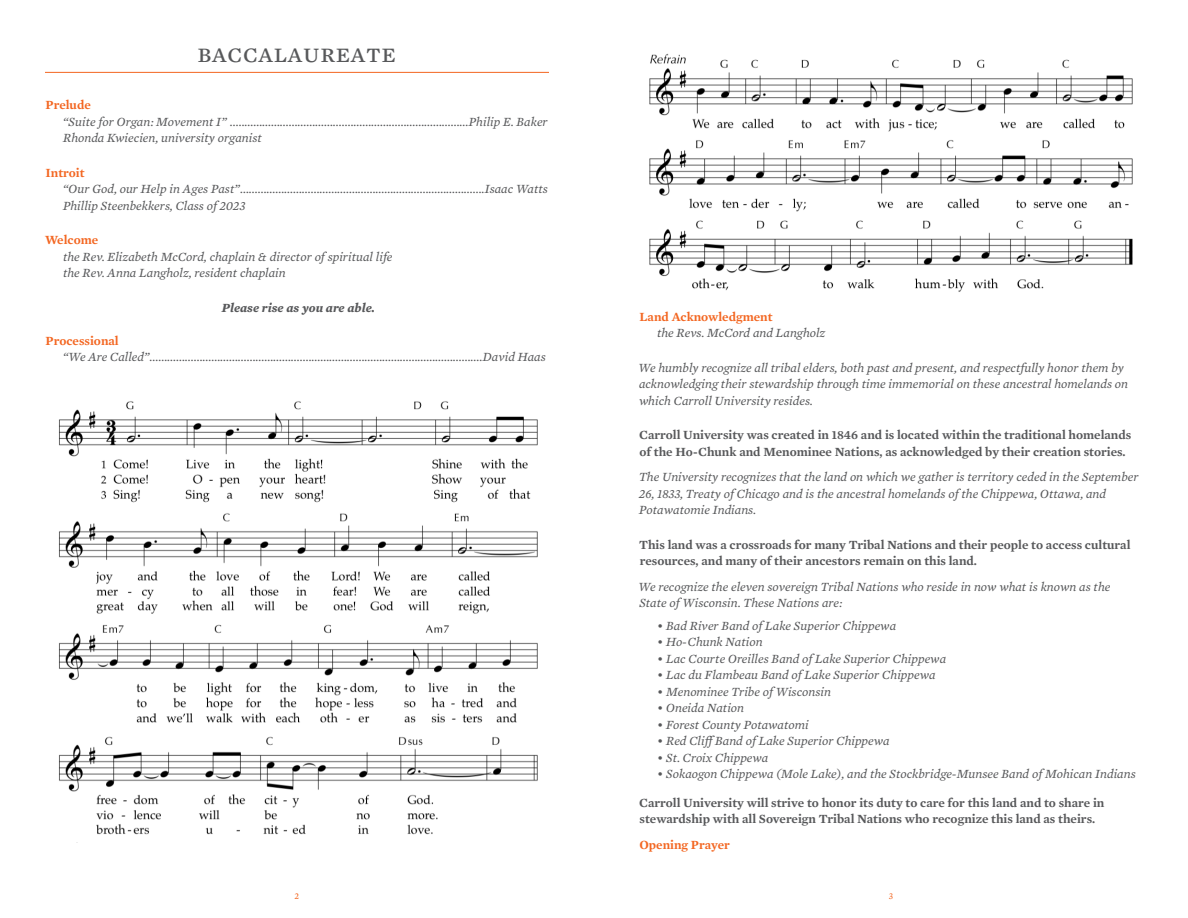
<style>
.page{position:relative;width:1188px;height:918px;background:#fff}
.page>*{position:absolute;margin:0;border:0;box-sizing:border-box;transform-origin:0 0}
.t1{font:27px "Mercury Text G2";letter-spacing:.025em;color:#57585a}
.t2{font:italic 12.75px/16.5px "Mercury Text G2";color:#57585a}
.t3{font:600 12.75px/16.5px "Mercury Text G2";color:#57585a}
.Section_Headers_Left{font:600 12.75px "Mercury Text G2";color:#f36621}
.Section_Headers_Left-2{font:italic 700 12.75px "Mercury Text G2";color:#57585a}
.t4{font:9px "Mercury Text G2";color:#f36621}
.s1{font-weight:600;font-style:normal;color:#f36621}
</style>
<div class="page">
<hr style="left:45px;top:72px;width:504px;height:1px;background:#f36621">
<img style="left:59px;top:401px;width:479px;height:442px">
<img style="left:649px;top:53px;width:484px;height:239px">
<p class="t1" style="left:197px;top:34px;width:200px">BACCALAUREATE</p>
<p class="Section_Headers_Left" style="left:46px;top:95px;width:47px">Prelude</p>
<p class="t2" style="left:63px;top:113px;width:486px">“Suite for Organ: Movement I” .................................................................................Philip E. Baker<br>Rhonda Kwiecien, university organist</p>
<p class="t2" style="left:63px;top:164px;width:486px;text-indent:-18px"><span class="s1">Introit<br></span>“Our God, our Help in Ages Past”...................................................................................Isaac Watts<br>Phillip Steenbekkers, Class of 2023</p>
<p class="t2" style="left:63px;top:231px;width:331px;text-indent:-18px"><span class="s1">Welcome<br></span>the Rev. Elizabeth McCord, chaplain &amp; director of spiritual life the Rev. Anna Langholz, resident chaplain</p>
<p class="Section_Headers_Left-2" style="left:222px;top:298px;width:155px">Please rise as you are able.</p>
<p class="Section_Headers_Left" style="left:46px;top:331px;width:75px">Processional</p>
<p class="t2" style="left:63px;top:348px;width:484px">“We Are Called”.................................................................................................................David Haas</p>
<p class="t2" style="left:657px;top:308px;width:170px;text-indent:-17px"><span class="s1">Land Acknowledgment<br></span>the Revs. McCord and Langholz</p>
<p class="t2" style="left:639px;top:359px;width:491px">We humbly recognize all tribal elders, both past and present, and respectfully honor them by acknowledging their stewardship through time immemorial on these ancestral homelands on which Carroll University resides.</p>
<p class="t3" style="left:639px;top:426px;width:494px">Carroll University was created in 1846 and is located within the traditional homelands of the Ho-Chunk and Menominee Nations, as acknowledged by their creation stories.</p>
<p class="t2" style="left:639px;top:468px;width:501px">The University recognizes that the land on which we gather is territory ceded in the September<br>26, 1833, Treaty of Chicago and is the ancestral homelands of the Chippewa, Ottawa, and<br>Potawatomie Indians.</p>
<p class="t3" style="left:639px;top:536px;width:493px">This land was a crossroads for many Tribal Nations and their people to access cultural resources, and many of their ancestors remain on this land.</p>
<p class="t2" style="left:639px;top:578px;width:473px">We recognize the eleven sovereign Tribal Nations who reside in now what is known as the<br>State of Wisconsin. These Nations are:</p>
<p class="t2" style="left:657px;top:617px;width:241px">• Bad River Band of Lake Superior Chippewa</p>
<p class="t2" style="left:657px;top:633px;width:107px">• Ho-Chunk Nation</p>
<p class="t2" style="left:657px;top:650px;width:291px">• Lac Courte Oreilles Band of Lake Superior Chippewa</p>
<p class="t2" style="left:657px;top:666px;width:280px">• Lac du Flambeau Band of Lake Superior Chippewa</p>
<p class="t2" style="left:657px;top:683px;width:175px">• Menominee Tribe of Wisconsin</p>
<p class="t2" style="left:657px;top:699px;width:89px">• Oneida Nation</p>
<p class="t2" style="left:657px;top:716px;width:153px">• Forest County Potawatomi</p>
<p class="t2" style="left:657px;top:732px;width:234px">• Red Cliff Band of Lake Superior Chippewa</p>
<p class="t2" style="left:657px;top:749px;width:113px">• St. Croix Chippewa</p>
<p class="t2" style="left:657px;top:765px;width:480px">• Sokaogon Chippewa (Mole Lake), and the Stockbridge-Munsee Band of Mohican Indians</p>
<p class="t3" style="left:639px;top:794px;width:467px">Carroll University will strive to honor its duty to care for this land and to share in stewardship with all Sovereign Tribal Nations who recognize this land as theirs.</p>
<p class="Section_Headers_Left" style="left:639px;top:835px;width:92px">Opening Prayer</p>
<p class="t4" style="left:295px;top:890px;width:6px">2</p>
<p class="t4" style="left:889px;top:890px;width:6px">3</p>
</div>
